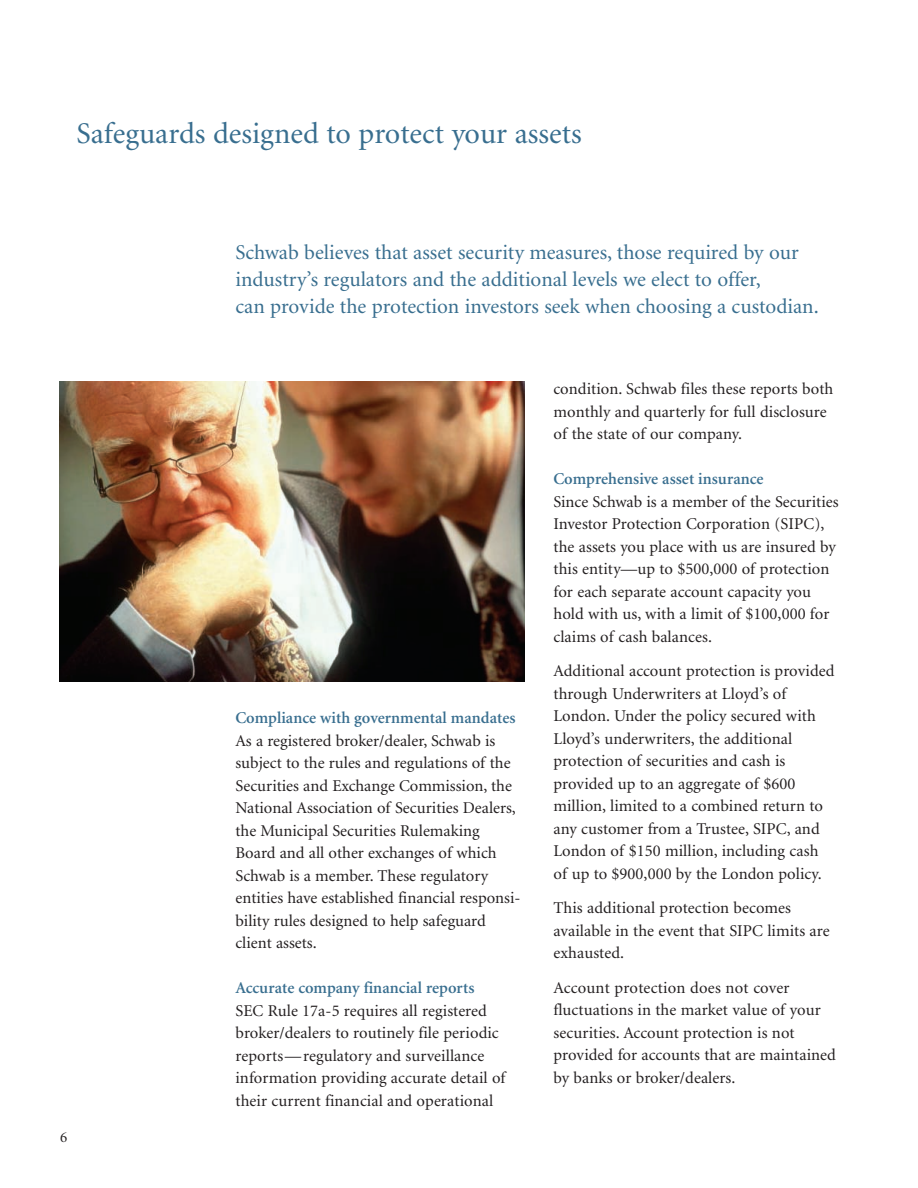
<style>
.page{position:relative;width:918px;height:1188px;background:#fff}
.page>*{position:absolute;margin:0;border:0;box-sizing:border-box;transform-origin:0 0}
.t1{font:30px "Minion";color:#386e8f}
.t2{font:21px/27px "Minion";color:#386e8f}
.t3{font:16.5px/22.5px "Minion";letter-spacing:.005em;color:#231f20}
.t4{font:600 16.5px "Minion";color:#386e8f}
.t5{font:15px "Minion";color:#231f20}
</style>
<div class="page">
<img style="left:60px;top:381px;width:464px;height:301px">
<h1 class="t1" style="left:76px;top:121px;width:507px">Safeguards designed to protect your assets</h1>
<p class="t5" style="left:60px;top:1131px;width:9px">6</p>
<p class="t2" style="left:236px;top:241px;width:585px">Schwab believes that asset security measures, those required by our industry’s regulators and the additional levels we elect to offer,<br>can provide the protection investors seek when choosing a custodian.</p>
<p class="t4" style="left:236px;top:712px;width:282px">Compliance with governmental mandates</p>
<p class="t3" style="left:236px;top:731px;width:287px">As a registered broker/dealer, Schwab is subject to the rules and regulations of the Securities and Exchange Commission, the National Association of Securities Dealers, the Municipal Securities Rulemaking Board and all other exchanges of which Schwab is a member. These regulatory entities have established financial responsi&shy;bility rules designed to help safeguard client assets.</p>
<p class="t4" style="left:236px;top:982px;width:241px">Accurate company financial reports</p>
<p class="t3" style="left:236px;top:1001px;width:272px">SEC Rule 17a-5 requires all registered broker/dealers to routinely file periodic reports—regulatory and surveillance information providing accurate detail of their current financial and operational</p>
<p class="t3" style="left:554px;top:379px;width:281px">condition. Schwab files these reports both monthly and quarterly for full disclosure of the state of our company.</p>
<p class="t4" style="left:554px;top:472px;width:212px">Comprehensive asset insurance</p>
<p class="t3" style="left:554px;top:492px;width:287px">Since Schwab is a member of the Securities Investor Protection Corporation (SIPC), the assets you place with us are insured by this entity—up to $500,000 of protection for each separate account capacity you hold with us, with a limit of $100,000 for claims of cash balances.</p>
<p class="t3" style="left:554px;top:661px;width:283px">Additional account protection is provided through Underwriters at Lloyd’s of London. Under the policy secured with Lloyd’s underwriters, the additional protection of securities and cash is provided up to an aggregate of $600 million, limited to a combined return to any customer from a Trustee, SIPC, and London of $150 million, including cash of up to $900,000 by the London policy.</p>
<p class="t3" style="left:554px;top:898px;width:278px">This additional protection becomes available in the event that SIPC limits are exhausted.</p>
<p class="t3" style="left:554px;top:978px;width:284px">Account protection does not cover fluctuations in the market value of your securities. Account protection is not provided for accounts that are maintained by banks or broker/dealers.</p>
</div>
